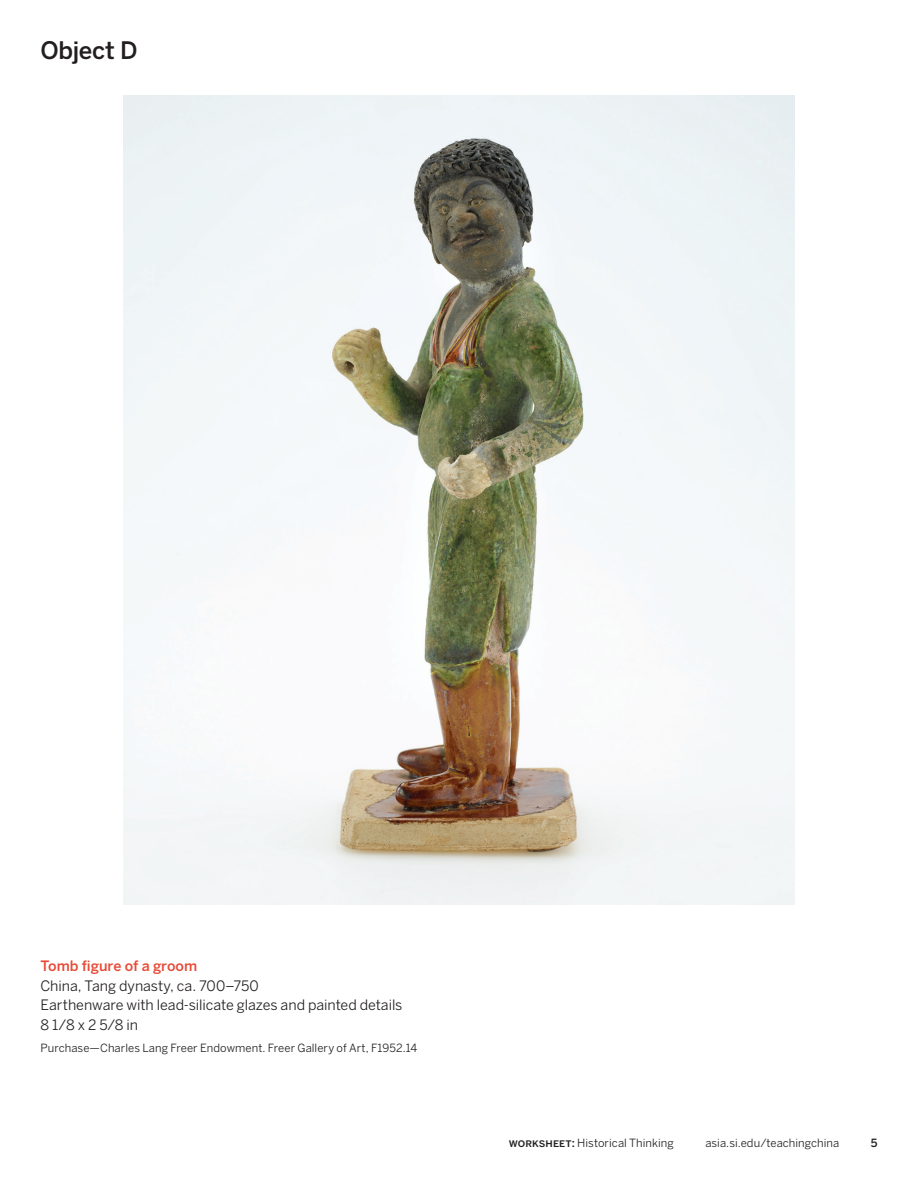
<style>
.page{position:relative;width:918px;height:1188px;background:#fff}
.page>*{position:absolute;margin:0;border:0;box-sizing:border-box;transform-origin:0 0}
.t1{font:500 24px "Benton Sans";letter-spacing:-.015em;color:#231f20}
.t2{font:14.25px/19.5px "Benton Sans";letter-spacing:-.005em;color:#231f20}
.t3{font:500 14.25px "Benton Sans";color:#e74b37}
.t4{font:11.25px "Benton Sans";letter-spacing:.005em;color:#231f20}
.t5{font:500 11.25px "Benton Sans";color:#231f20}
.s1{font-weight:500}
</style>
<div class="page">
<img style="left:123px;top:95px;width:672px;height:809px">
<h1 class="t1" style="left:40px;top:36px;width:99px">Object D</h1>
<p class="t3" style="left:40px;top:957px;width:158px">Tomb figure of a groom</p>
<p class="t2" style="left:40px;top:976px;width:363px">China, Tang dynasty, ca. 700–750<br>Earthenware with lead-silicate glazes and painted details<br>8 1/8 x 2 5/8 in</p>
<p class="t4" style="left:40px;top:1042px;width:378px">Purchase—Charles Lang Freer Endowment. Freer Gallery of Art, F1952.14</p>
<p class="t4" style="left:509px;top:1136px;width:167px"><span class="s1">Worksheet:</span> Historical Thinking</p>
<p class="t4" style="left:705px;top:1136px;width:135px">asia.si.edu/teachingchina</p>
<p class="t5" style="left:871px;top:1136px;width:8px">5</p>
</div>
